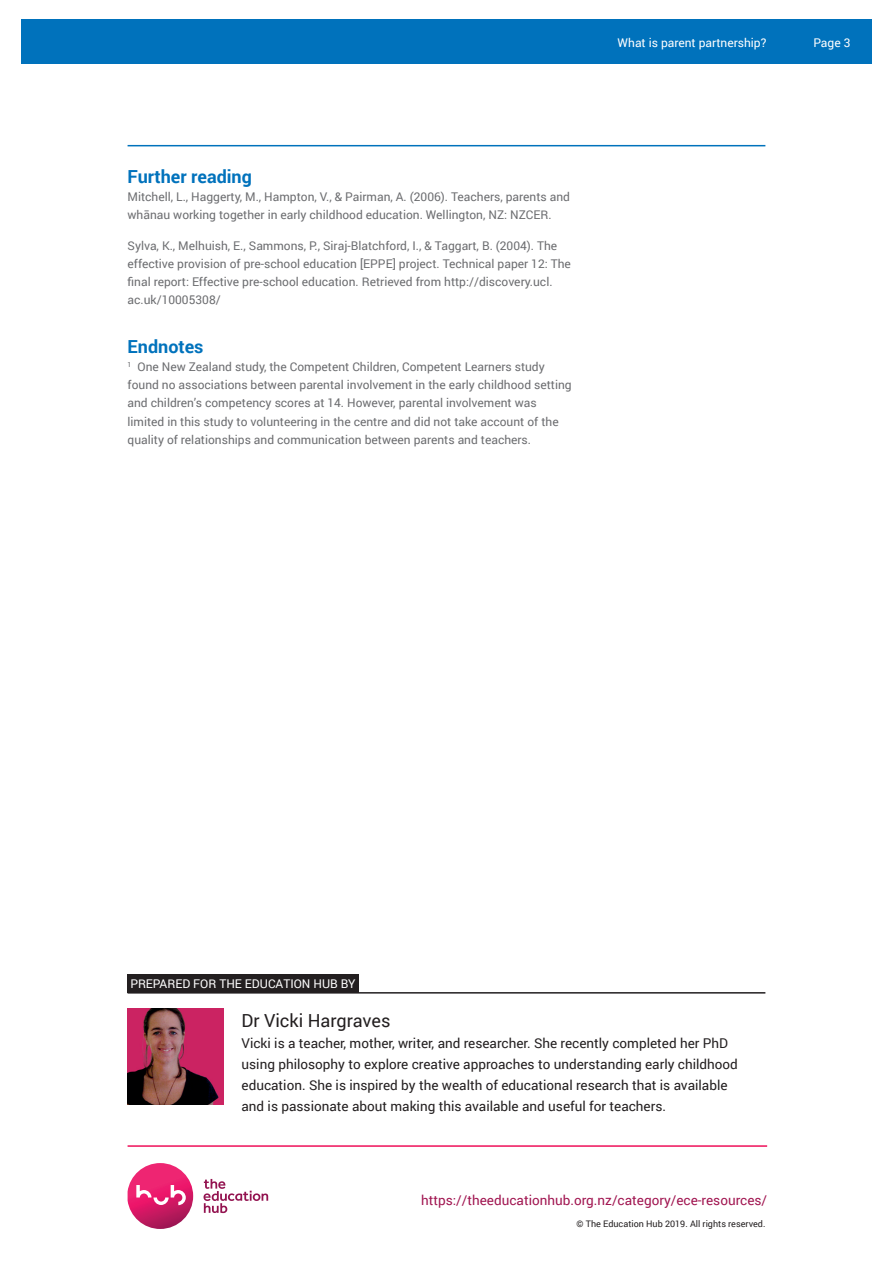
<style>
.page{position:relative;width:893px;height:1263px;background:#fff}
.page>*{position:absolute;margin:0;border:0;box-sizing:border-box;transform-origin:0 0}
.t1{font:700 18px "Roboto";color:#0072bc}
.t2{font:18px "Roboto";color:#231f20}
.t3{font:13.5px/21px "Roboto";color:#231f20}
.t4{font:13.5px "Roboto";color:#a11651}
.t5{font:12px/18px "Roboto";color:#6c6d70}
.t6{font:12px "Roboto";color:#fff}
.t7{font:9px "Roboto";color:#231f20}
</style>
<div class="page">
<svg style="left:128px;top:1163px;width:65px;height:66px"></svg>
<svg style="left:204px;top:1179px;width:64px;height:34px"></svg>
<hr style="left:128px;top:1145px;width:639px;height:2px;background:#ee1059">
<div style="left:21px;top:19px;width:851px;height:45px;background:#0072bc"></div>
<hr style="left:128px;top:145px;width:637px;height:1px;background:#0072bc">
<div style="left:128px;top:974px;width:231px;height:19px;background:#231f20"></div>
<hr style="left:128px;top:992px;width:637px;height:1px;background:#231f20">
<img style="left:128px;top:1008px;width:96px;height:96px">
<p class="t6" style="left:618px;top:34px;width:150px">What is parent partnership?</p>
<p class="t6" style="left:813px;top:34px;width:39px">Page 3</p>
<h1 class="t1" style="left:128px;top:164px;width:126px">Further reading</h1>
<p class="t5" style="left:128px;top:187px;width:444px">Mitchell, L., Haggerty, M., Hampton, V., &amp; Pairman, A. (2006). Teachers, parents and whānau working together in early childhood education. Wellington, NZ: NZCER.</p>
<p class="t5" style="left:128px;top:236px;width:445px">Sylva, K., Melhuish, E., Sammons, P., Siraj-Blatchford, I., &amp; Taggart, B. (2004). The effective provision of pre-school education [EPPE] project. Technical paper 12: The final report: Effective pre-school education. Retrieved from http://discovery.ucl. ac.uk/10005308/</p>
<h1 class="t1" style="left:128px;top:334px;width:78px">Endnotes</h1>
<p class="t5" style="left:128px;top:358px;width:446px"><sup>1</sup> One New Zealand study, the Competent Children, Competent Learners study found no associations between parental involvement in the early childhood setting and children’s competency scores at 14. However, parental involvement was limited in this study to volunteering in the centre and did not take account of the quality of relationships and communication between parents and teachers.</p>
<p class="t6" style="left:130px;top:975px;width:227px">PREPARED FOR THE EDUCATION HUB BY</p>
<h1 class="t2" style="left:242px;top:1008px;width:150px">Dr Vicki Hargraves</h1>
<p class="t3" style="left:242px;top:1032px;width:498px">Vicki is a teacher, mother, writer, and researcher. She recently completed her PhD using philosophy to explore creative approaches to understanding early childhood education. She is inspired by the wealth of educational research that is available and is passionate about making this available and useful for teachers.</p>
<p class="t4" style="left:421px;top:1190px;width:348px">https://theeducationhub.org.nz/category/ece-resources/</p>
<p class="t7" style="left:577px;top:1217px;width:190px">© The Education Hub 2019. All rights reserved.</p>
</div>
